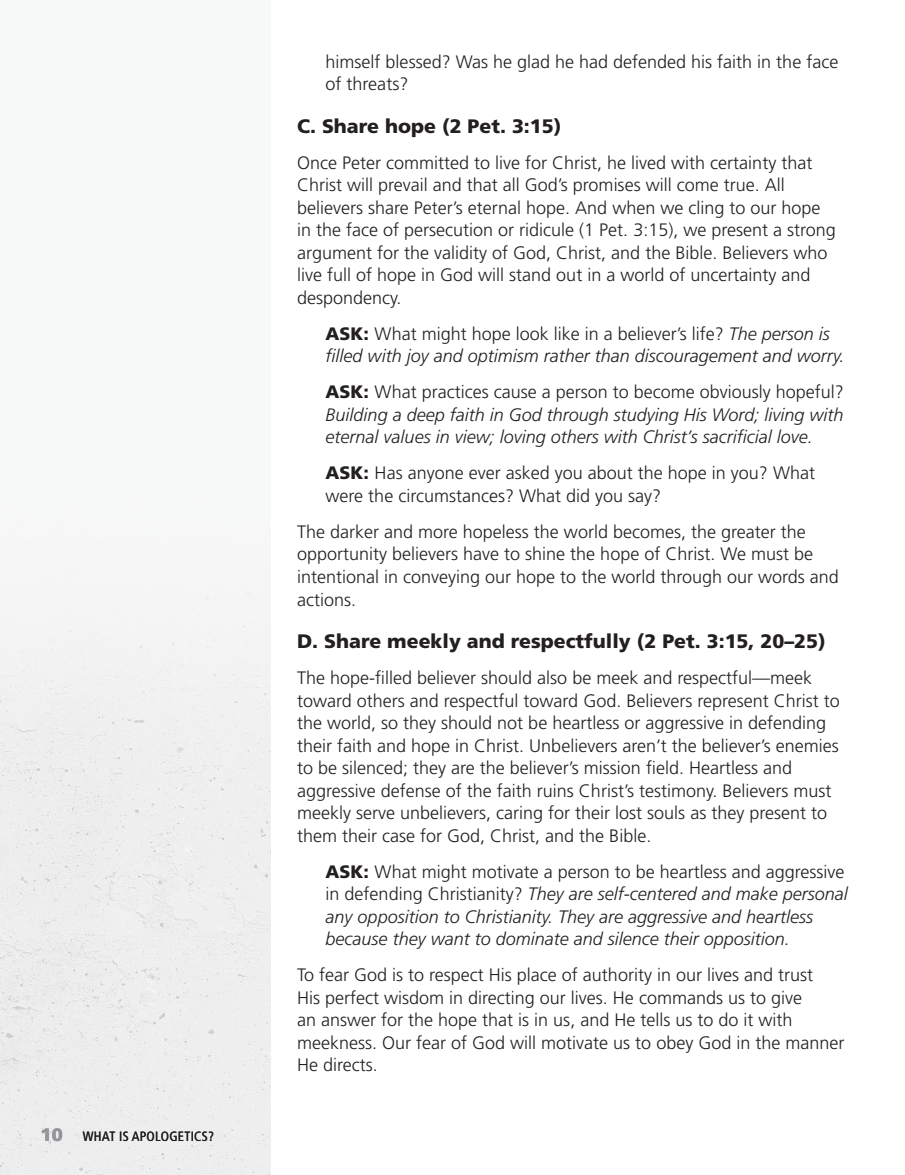
<style>
.page{position:relative;width:905px;height:1175px;background:#fff}
.page>*{position:absolute;margin:0;border:0;box-sizing:border-box;transform-origin:0 0}
.Outline_head_2{font:900 19.5px "Frutiger LT Std";color:#231f20}
.Body-NO_indent{font:300 18px/22.5px "Frutiger LT Std";color:#231f20}
.ASK-body_indent{font:italic 300 18px/22.5px "Frutiger LT Std";color:#231f20}
.ASK-body_indent-2{font:300 18px/22.5px "Frutiger LT Std";color:#231f20}
.Running_footer_LEFT{font:900 18px "Frutiger LT Std";color:#939598}
.Running_footer_LEFT-2{font:condensed 13.5px "Frutiger LT Std";letter-spacing:.02em;color:#231f20}
.s1{font-weight:900;font-style:normal}
.s2{font-style:normal}
.s3{font-weight:900}
</style>
<div class="page">
<div style="left:0;top:549px;width:270px;height:625px;background:#eeefef"></div>
<p class="Running_footer_LEFT" style="left:40px;top:1124px;width:24px">10</p>
<p class="Running_footer_LEFT-2" style="left:83px;top:1128px;width:133px">WHAT IS APOLOGETICS?</p>
<p class="ASK-body_indent-2" style="left:325px;top:50px;width:514px">himself blessed? Was he glad he had defended his faith in the face of threats?</p>
<p class="Outline_head_2" style="left:297px;top:114px;width:266px">C. Share hope (2 Pet. 3:15)</p>
<p class="Body-NO_indent" style="left:297px;top:152px;width:540px">Once Peter committed to live for Christ, he lived with certainty that Christ will prevail and that all God’s promises will come true. All believers share Peter’s eternal hope. And when we cling to our hope in the face of persecution or ridicule (1 Pet. 3:15), we present a strong argument for the validity of God, Christ, and the Bible. Believers who live full of hope in God will stand out in a world of uncertainty and despondency.</p>
<p class="ASK-body_indent" style="left:325px;top:322px;width:520px"><span class="s1">ASK:</span> <span class="s2">What might hope look like in a believer’s life?</span> The person is filled with joy and optimism rather than discouragement and worry.</p>
<p class="ASK-body_indent" style="left:325px;top:381px;width:520px;text-align:justify"><span class="s1">ASK:</span> <span class="s2">What practices cause a person to become obviously hopeful?<br></span>Building a deep faith in God through studying His Word; living with eternal values in view; loving others with Christ’s sacrificial love.</p>
<p class="ASK-body_indent-2" style="left:325px;top:462px;width:491px"><span class="s3">ASK:</span> Has anyone ever asked you about the hope in you? What were the circumstances? What did you say?</p>
<p class="Body-NO_indent" style="left:297px;top:521px;width:543px">The darker and more hopeless the world becomes, the greater the opportunity believers have to shine the hope of Christ. We must be intentional in conveying our hope to the world through our words and actions.</p>
<p class="Outline_head_2" style="left:297px;top:629px;width:530px">D. Share meekly and respectfully (2 Pet. 3:15, 20–25)</p>
<p class="Body-NO_indent" style="left:297px;top:667px;width:544px">The hope-filled believer should also be meek and respectful—meek toward others and respectful toward God. Believers represent Christ to the world, so they should not be heartless or aggressive in defending their faith and hope in Christ. Unbelievers aren’t the believer’s enemies to be silenced; they are the believer’s mission field. Heartless and aggressive defense of the faith ruins Christ’s testimony. Believers must meekly serve unbelievers, caring for their lost souls as they present to them their case for God, Christ, and the Bible.</p>
<p class="ASK-body_indent" style="left:325px;top:860px;width:524px"><span class="s1">ASK:</span> <span class="s2">What might motivate a person to be heartless and aggressive in defending Christianity?</span> They are self-centered and make personal any opposition to Christianity. They are aggressive and heartless because they want to dominate and silence their opposition.</p>
<p class="Body-NO_indent" style="left:297px;top:964px;width:549px">To fear God is to respect His place of authority in our lives and trust<br>His perfect wisdom in directing our lives. He commands us to give<br>an answer for the hope that is in us, and He tells us to do it with meekness. Our fear of God will motivate us to obey God in the manner He directs.</p>
</div>
